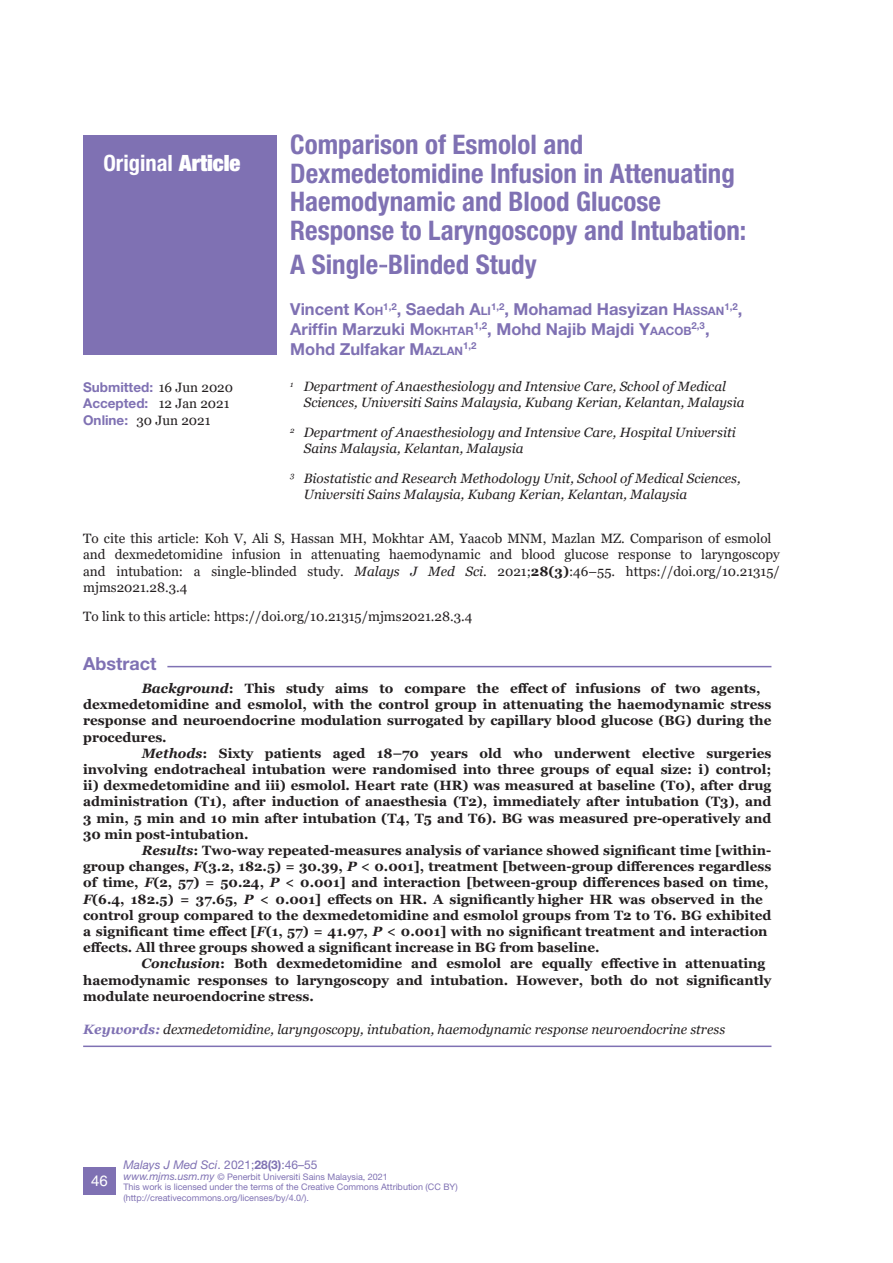
<style>
.page{position:relative;width:893px;height:1263px;background:#fff}
.page>*{position:absolute;margin:0;border:0;box-sizing:border-box;transform-origin:0 0}
.t1{font:700 condensed 27px/28.5px "Helvetica Neue LT Std";color:#7f71b3}
.t2{font:700 condensed 22.5px "Helvetica Neue LT Std";color:#fff}
.t3{font:700 18px "Helvetica Neue LT Std";color:#7f71b3}
.t4{font:700 16.5px "Helvetica Neue LT Std";color:#7f71b3}
.t5{font:15px "Helvetica LT Std";color:#fff}
.t6{font:700 13.5px "Georgia";color:#231f20}
.t7{font:italic 13.5px/16.2px "Georgia";color:#231f20}
.t8{font:13.5px/16.2px "Georgia";color:#231f20}
.t9{font:700 13.5px/16.2px "Helvetica Neue LT Std";color:#7f71b3}
.t10{font:italic 12px "Helvetica Neue LT Std";color:#7f71b3}
.t11{font:700 9.6px "Helvetica Neue LT Std";color:#7f71b3}
.t12{font:9px/10.5px "Helvetica Neue LT Std";color:#7f71b3}
.s1{font-weight:900}
.s2{font-family:"Georgia";font-weight:400;color:#231f20}
.s3{font-family:"Helvetica Neue LT Std";font-weight:700;color:#7f71b3}
.s4{font-family:"Helvetica Neue";font-weight:300;font-stretch:normal}
.s5{font-style:inherit}
.s6{font-size:11.55px}
.s7{font-size:16.5px}
.s8{font-style:italic}
.s9{font-weight:700}
.s10{font-weight:700;color:#7f71b3}
.s11{font-style:normal}
.s12{font-weight:700;font-style:normal}
.s13{font-style:italic;font-size:10.5px}
</style>
<div class="page">
<div style="left:83px;top:1167px;width:33px;height:27px;background:#7f71b3"></div>
<hr style="left:167px;top:666px;width:604px;height:1px;background:#7f71b3">
<hr style="left:83px;top:1045px;width:688px;height:2px;background:#7f71b3">
<div style="left:83px;top:135px;width:194px;height:220px;background:#7f71b3"></div>
<h2 class="t2" style="left:103px;top:150px;width:138px">Original <span class="s1">Article</span></h2>
<p class="t9" style="left:83px;top:379px;width:151px">Submitted: <span class="s2">16 Jun 2020<br></span>Accepted: <span class="s2">12 Jan 2021</span></p>
<p class="t8" style="left:83px;top:412px;width:129px"><span class="s3">Online:</span> 30 Jun 2021</p>
<h1 class="t1" style="left:290px;top:130px;width:458px">Comparison of Esmolol and Dexmedetomidine Infusion in Attenuating Haemodynamic and Blood Glucose Response to Laryngoscopy and Intubation:</h1>
<h1 class="t1" style="left:290px;top:249px;width:248px">A Single<span class="s4">-</span>Blinded Study</h1>
<p class="t4" style="left:290px;top:299px;width:436px">Vincent <span class="s5">K</span><span class="s6">OH</span><sup>1,2</sup>, Saedah <span class="s5">A</span><span class="s6">LI</span><sup>1,2</sup>, Mohamad Hasyizan <span class="s5">H</span><span class="s6">ASSAN</span></p>
<p class="t11" style="left:724px;top:300px;width:19px">1,2<span class="s7">,</span></p>
<p class="t4" style="left:290px;top:319px;width:403px">Ariffin Marzuki <span class="s5">M</span><span class="s6">OKHTAR</span><sup>1,2</sup>, Mohd Najib Majdi <span class="s5">Y</span><span class="s6">AACOB</span></p>
<p class="t11" style="left:692px;top:320px;width:19px">2,3<span class="s7">,</span></p>
<p class="t4" style="left:290px;top:339px;width:174px">Mohd Zulfakar <span class="s5">M</span><span class="s6">AZLAN</span></p>
<p class="t11" style="left:463px;top:340px;width:15px">1,2</p>
<p class="t7" style="left:304px;top:378px;width:442px;text-indent:-13px"><sup>1</sup> Department of Anaesthesiology and Intensive Care, School of Medical<br>Sciences, Universiti Sains Malaysia, Kubang Kerian, Kelantan, Malaysia</p>
<p class="t7" style="left:304px;top:424px;width:433px;text-indent:-13px"><sup>2</sup> Department of Anaesthesiology and Intensive Care, Hospital Universiti<br>Sains Malaysia, Kelantan, Malaysia</p>
<p class="t7" style="left:304px;top:470px;width:438px;text-indent:-13px"><sup>3</sup> Biostatistic and Research Methodology Unit, School of Medical Sciences,<br>Universiti Sains Malaysia, Kubang Kerian, Kelantan, Malaysia</p>
<p class="t8" style="left:83px;top:531px;width:698px">To cite this article: Koh V, Ali S, Hassan MH, Mokhtar AM, Yaacob MNM, Mazlan MZ. Comparison of esmolol and dexmedetomidine infusion in attenuating haemodynamic and blood glucose response to laryngoscopy and intubation: a single-blinded study. <span class="s8">Malays J Med Sci</span>. 2021;<span class="s9">28(3)</span>:46–55. https://doi.org/10.21315/ mjms2021.28.3.4</p>
<p class="t8" style="left:83px;top:609px;width:391px">To link to this article: https://doi.org/10.21315/mjms2021.28.3.4</p>
<h3 class="t3" style="left:83px;top:652px;width:75px">Abstract</h3>
<p class="t6" style="left:142px;top:680px;width:620px"><span class="s8">Background</span>: This study aims to compare the effect of infusions of two agents,</p>
<p class="t6" style="left:83px;top:696px;width:690px">dexmedetomidine and esmolol, with the control group in attenuating the haemodynamic stress</p>
<p class="t6" style="left:83px;top:712px;width:690px">response and neuroendocrine modulation surrogated by capillary blood glucose (BG) during the</p>
<p class="t6" style="left:83px;top:728px;width:85px">procedures.</p>
<p class="t6" style="left:142px;top:744px;width:631px"><span class="s8">Methods</span>: Sixty patients aged 18–70 years old who underwent elective surgeries</p>
<p class="t6" style="left:83px;top:761px;width:690px">involving endotracheal intubation were randomised into three groups of equal size: i) control;</p>
<p class="t6" style="left:83px;top:777px;width:690px">ii) dexmedetomidine and iii) esmolol. Heart rate (HR) was measured at baseline (T0), after drug</p>
<p class="t6" style="left:83px;top:793px;width:690px">administration (T1), after induction of anaesthesia (T2), immediately after intubation (T3), and</p>
<p class="t6" style="left:83px;top:809px;width:690px">3 min, 5 min and 10 min after intubation (T4, T5 and T6). BG was measured pre-operatively and</p>
<p class="t6" style="left:83px;top:825px;width:167px">30 min post-intubation.</p>
<p class="t6" style="left:142px;top:842px;width:631px"><span class="s8">Results</span>: Two-way repeated-measures analysis of variance showed significant time [within-</p>
<p class="t6" style="left:83px;top:858px;width:690px">group changes, <span class="s8">F</span>(3.2, 182.5) = 30.39, <span class="s8">P</span> &lt; 0.001], treatment [between-group differences regardless</p>
<p class="t6" style="left:83px;top:874px;width:687px">of time, <span class="s8">F</span>(2, 57) = 50.24, <span class="s8">P</span> &lt; 0.001] and interaction [between-group differences based on time,</p>
<p class="t6" style="left:83px;top:890px;width:681px"><span class="s8">F</span>(6.4, 182.5) = 37.65, <span class="s8">P</span> &lt; 0.001] effects on HR. A significantly higher HR was observed in the</p>
<p class="t6" style="left:83px;top:906px;width:690px">control group compared to the dexmedetomidine and esmolol groups from T2 to T6. BG exhibited</p>
<p class="t6" style="left:83px;top:923px;width:686px">a significant time effect [<span class="s8">F</span>(1, 57) = 41.97, <span class="s8">P</span> &lt; 0.001] with no significant treatment and interaction</p>
<p class="t6" style="left:83px;top:939px;width:518px">effects. All three groups showed a significant increase in BG from baseline.</p>
<p class="t6" style="left:142px;top:955px;width:625px"><span class="s8">Conclusion</span>: Both dexmedetomidine and esmolol are equally effective in attenuating</p>
<p class="t6" style="left:83px;top:971px;width:690px">haemodynamic responses to laryngoscopy and intubation. However, both do not significantly</p>
<p class="t6" style="left:83px;top:987px;width:232px">modulate neuroendocrine stress.</p>
<p class="t7" style="left:83px;top:1021px;width:643px"><span class="s10">Keywords:</span> dexmedetomidine, laryngoscopy, intubation, haemodynamic response neuroendocrine stress</p>
<p class="t5" style="left:91px;top:1172px;width:18px">46</p>
<p class="t10" style="left:123px;top:1158px;width:196px">Malays J Med Sci<span class="s11">. 2021;</span><span class="s12">28(3)</span><span class="s11">:46–55</span></p>
<p class="t12" style="left:123px;top:1171px;width:336px"><span class="s13">www.mjms.usm.my</span> © Penerbit Universiti Sains Malaysia, 2021<br>This work is licensed under the terms of the Creative Commons Attribution (CC BY) (http://creativecommons.org/licenses/by/4.0/).</p>
</div>
